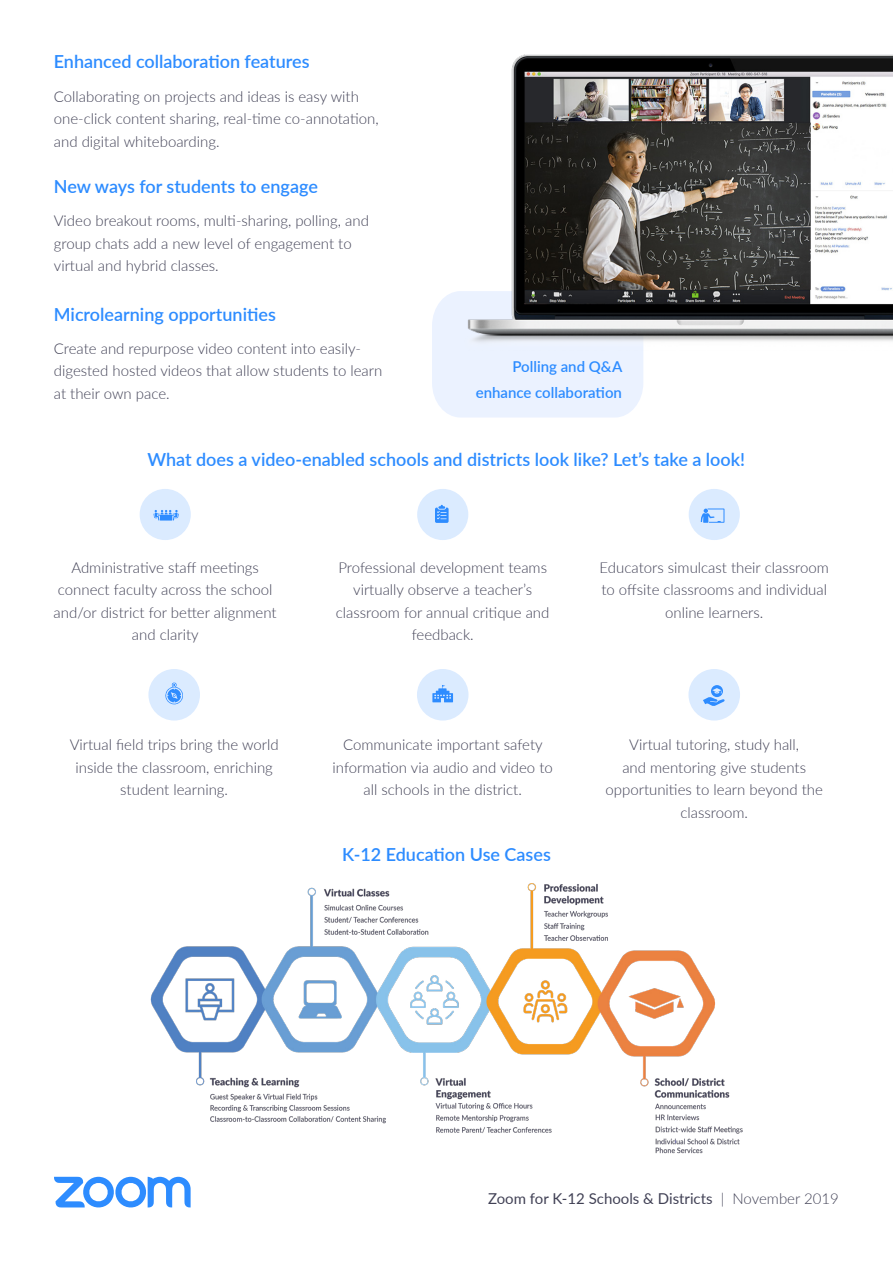
<style>
.page{position:relative;width:893px;height:1263px;background:#fff}
.page>*{position:absolute;margin:0;border:0;box-sizing:border-box;transform-origin:0 0}
.t1{font:600 18px "Lato";color:#2d8cff}
.t2{font:300 15px/22.5px "Lato";color:#414155;text-align:center}
.t3{font:15px "Lato";color:#414155}
.t4{font:600 15px/25.5px "Lato";color:#2d8cff;text-align:right}
.s1{font-weight:300}
</style>
<div class="page">
<svg style="left:54px;top:1177px;width:137px;height:31px"></svg>
<div style="left:432px;top:291px;width:211px;height:126px;background:#ebf2ff"></div>
<img style="left:464px;top:54px;width:429px;height:297px">
<div style="left:689px;top:489px;width:51px;height:51px;background:#dbebff;border-radius:50%"></div>
<svg style="left:701px;top:508px;width:23px;height:15px"></svg>
<div style="left:140px;top:489px;width:51px;height:51px;background:#dbebff;border-radius:50%"></div>
<svg style="left:154px;top:510px;width:25px;height:11px"></svg>
<div style="left:417px;top:489px;width:51px;height:51px;background:#dbebff;border-radius:50%"></div>
<svg style="left:435px;top:505px;width:14px;height:18px"></svg>
<div style="left:417px;top:669px;width:51px;height:51px;background:#dbebff;border-radius:50%"></div>
<svg style="left:432px;top:685px;width:21px;height:17px"></svg>
<div style="left:688px;top:669px;width:52px;height:51px;background:#dbebff;border-radius:50%"></div>
<svg style="left:703px;top:685px;width:22px;height:21px"></svg>
<div style="left:148px;top:669px;width:52px;height:51px;background:#dbebff;border-radius:50%"></div>
<svg style="left:165px;top:682px;width:18px;height:23px"></svg>
<img style="left:150px;top:883px;width:593px;height:271px">
<p class="t1" style="left:54px;top:49px;width:257px">Enhanced collaboration features</p>
<p class="t2" style="left:54px;top:84px;width:326px;text-align:left">Collaborating on projects and ideas is easy with one-click content sharing, real-time co-annotation, and digital whiteboarding.</p>
<p class="t1" style="left:54px;top:173px;width:266px">New ways for students to engage</p>
<p class="t2" style="left:54px;top:209px;width:317px;text-align:left">Video breakout rooms, multi-sharing, polling, and group chats add a new level of engagement to virtual and hybrid classes.</p>
<p class="t1" style="left:54px;top:301px;width:224px">Microlearning opportunities</p>
<p class="t2" style="left:54px;top:336px;width:330px;text-align:left">Create and repurpose video content into easily&shy;digested hosted videos that allow students to learn at their own pace.</p>
<p class="t4" style="left:476px;top:353px;width:148px">Polling and Q&amp;A enhance collaboration</p>
<p class="t1" style="left:147px;top:446px;width:599px">What does a video-enabled schools and districts look like? Let’s take a look!</p>
<p class="t2" style="left:54px;top:556px;width:225px">Administrative staff meetings connect faculty across the school and/or district for better alignment and clarity</p>
<p class="t2" style="left:70px;top:733px;width:211px">Virtual field trips bring the world inside the classroom, enriching student learning.</p>
<p class="t2" style="left:336px;top:556px;width:215px">Professional development teams virtually observe a teacher’s classroom for annual critique and feedback.</p>
<p class="t2" style="left:333px;top:733px;width:222px">Communicate important safety information via audio and video to all schools in the district.</p>
<p class="t1" style="left:342px;top:841px;width:210px">K-12 Education Use Cases</p>
<p class="t2" style="left:600px;top:556px;width:231px">Educators simulcast their classroom to offsite classrooms and individual online learners.</p>
<p class="t2" style="left:605px;top:733px;width:219px">Virtual tutoring, study hall,<br>and mentoring give students opportunities to learn beyond the classroom.</p>
<p class="t3" style="left:488px;top:1187px;width:352px">Zoom for K-12 Schools &amp; Districts <span class="s1">| November 2019</span></p>
</div>
